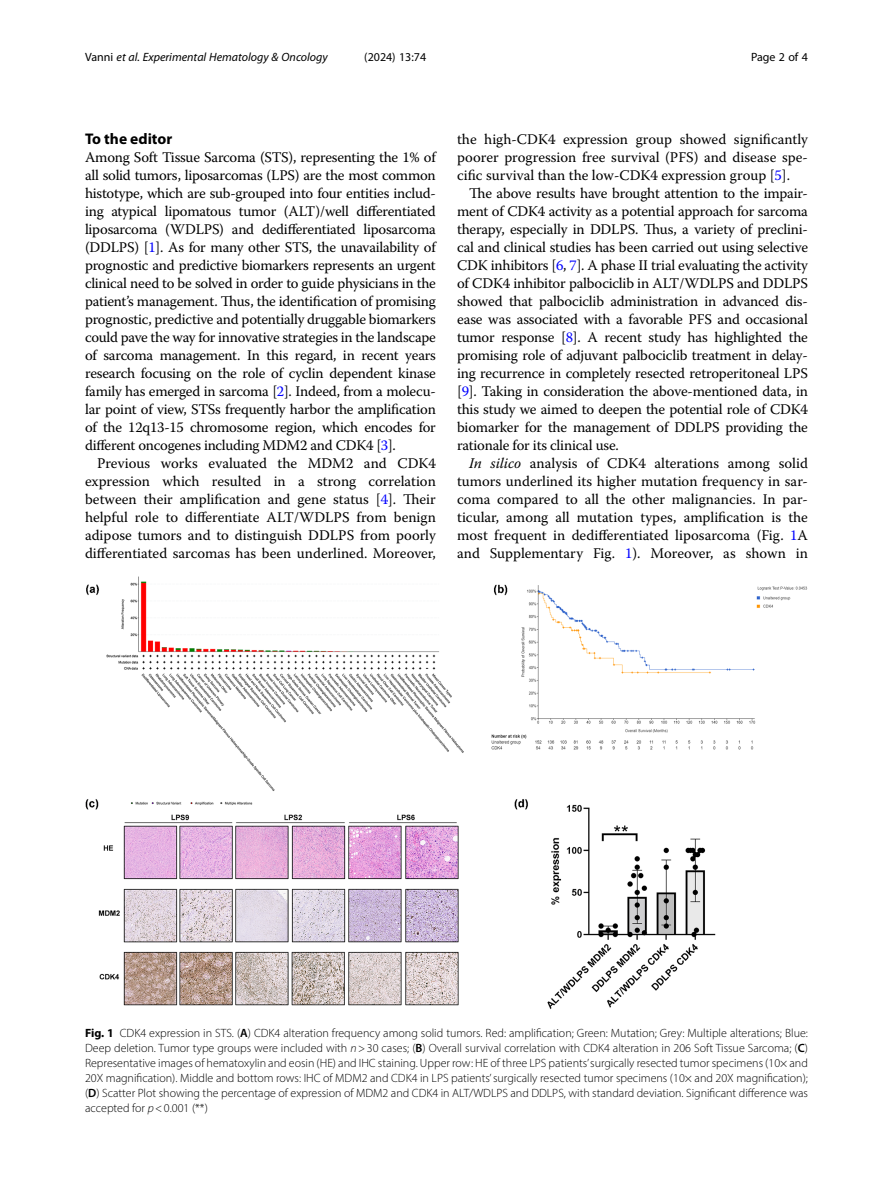
<style>
.page{position:relative;width:893px;height:1191px;background:#fff}
.page>*{position:absolute;margin:0;border:0;box-sizing:border-box;transform-origin:0 0}
.Head_1{font:700 15.45px "Myriad Pro";color:#000}
.Body_Text_Indent{font:14.7px/18px "Warnock Pro";color:#000;text-align:justify}
.Body_Text{font:14.7px/18px "Warnock Pro";letter-spacing:-.015em;color:#000;text-align:justify}
.Figure_Caption{font:300 12px/15px "Myriad Pro";color:#000;text-align:justify}
.t1{font:italic 12px "Myriad Pro";color:#000}
.t2{font:12px "Myriad Pro";color:#000}
.s1{font-style:normal}
.s2{color:#00f}
.s3{font-style:italic}
.s4{font-weight:700}
.s5{font-weight:600}
</style>
<div class="page">
<img style="left:85px;top:576px;width:723px;height:433px">
<p class="t1" style="left:85px;top:50px;width:244px"><span class="s1">Vanni</span> et al. Experimental Hematology &amp; Oncology</p>
<p class="t2" style="left:364px;top:50px;width:63px">(2024) 13:74</p>
<p class="t2" style="left:751px;top:50px;width:58px">Page 2 of 4</p>
<p class="Head_1" style="left:85px;top:129px;width:89px">To the editor</p>
<p class="Body_Text" style="left:85px;top:148px;width:352px">Among Soft Tissue Sarcoma (STS), representing the 1% of all solid tumors, liposarcomas (LPS) are the most common histotype, which are sub-grouped into four entities includ&shy;ing atypical lipomatous tumor (ALT)/well differentiated liposarcoma (WDLPS) and dedifferentiated liposarcoma (DDLPS) [<span class="s2">1</span>]. As for many other STS, the unavailability of prognostic and predictive biomarkers represents an urgent clinical need to be solved in order to guide physicians in the patient’s management. Thus, the identification of promising prognostic, predictive and potentially druggable biomarkers could pave the way for innovative strategies in the landscape of sarcoma management. In this regard, in recent years research focusing on the role of cyclin dependent kinase family has emerged in sarcoma [<span class="s2">2</span>]. Indeed, from a molecu&shy;lar point of view, STSs frequently harbor the amplification of the 12q13-15 chromosome region, which encodes for different oncogenes including MDM2 and CDK4 [<span class="s2">3</span>].</p>
<p class="Body_Text_Indent" style="left:85px;top:454px;width:352px;text-indent:12px">Previous works evaluated the MDM2 and CDK4 expression which resulted in a strong correlation between their amplification and gene status [<span class="s2">4</span>]. Their helpful role to differentiate ALT/WDLPS from benign adipose tumors and to distinguish DDLPS from poorly differentiated sarcomas has been underlined. Moreover,</p>
<p class="Body_Text_Indent" style="left:457px;top:130px;width:352px">the high-CDK4 expression group showed significantly poorer progression free survival (PFS) and disease spe&shy;cific survival than the low-CDK4 expression group [<span class="s2">5</span>].</p>
<p class="Body_Text_Indent" style="left:457px;top:184px;width:352px;text-indent:12px">The above results have brought attention to the impair&shy;ment of CDK4 activity as a potential approach for sarcoma therapy, especially in DDLPS. Thus, a variety of preclini&shy;cal and clinical studies has been carried out using selective CDK inhibitors [<span class="s2">6</span>, <span class="s2">7</span>]. A phase II trial evaluating the activity of CDK4 inhibitor palbociclib in ALT/WDLPS and DDLPS showed that palbociclib administration in advanced dis&shy;ease was associated with a favorable PFS and occasional tumor response [<span class="s2">8</span>]. A recent study has highlighted the promising role of adjuvant palbociclib treatment in delay&shy;ing recurrence in completely resected retroperitoneal LPS [<span class="s2">9</span>]. Taking in consideration the above-mentioned data, in this study we aimed to deepen the potential role of CDK4 biomarker for the management of DDLPS providing the rationale for its clinical use.</p>
<p class="Body_Text_Indent" style="left:457px;top:454px;width:352px;text-indent:12px"><span class="s3">In silico</span> analysis of CDK4 alterations among solid tumors underlined its higher mutation frequency in sar&shy;coma compared to all the other malignancies. In par&shy;ticular, among all mutation types, amplification is the most frequent in dedifferentiated liposarcoma (Fig. <span class="s2">1</span>A and Supplementary Fig. <span class="s2">1</span>). Moreover, as shown in</p>
<p class="Figure_Caption" style="left:85px;top:1025px;width:724px"><span class="s4">Fig. 1</span> CDK4 expression in STS. (<span class="s5">A</span>) CDK4 alteration frequency among solid tumors. Red: amplification; Green: Mutation; Grey: Multiple alterations; Blue:<br>Deep deletion. Tumor type groups were included with <span class="s3">n</span>&gt;30 cases; (<span class="s5">B</span>) Overall survival correlation with CDK4 alteration in 206 Soft Tissue Sarcoma; (<span class="s5">C</span>)<br>Representative images of hematoxylin and eosin (HE) and IHC staining. Upper row: HE of three LPS patients’ surgically resected tumor specimens (10× and 20X magnification). Middle and bottom rows: IHC of MDM2 and CDK4 in LPS patients’ surgically resected tumor specimens (10× and 20X magnification); (<span class="s5">D</span>) Scatter Plot showing the percentage of expression of MDM2 and CDK4 in ALT/WDLPS and DDLPS, with standard deviation. Significant difference was accepted for <span class="s3">p</span>&lt;0.001 (**)</p>
</div>
